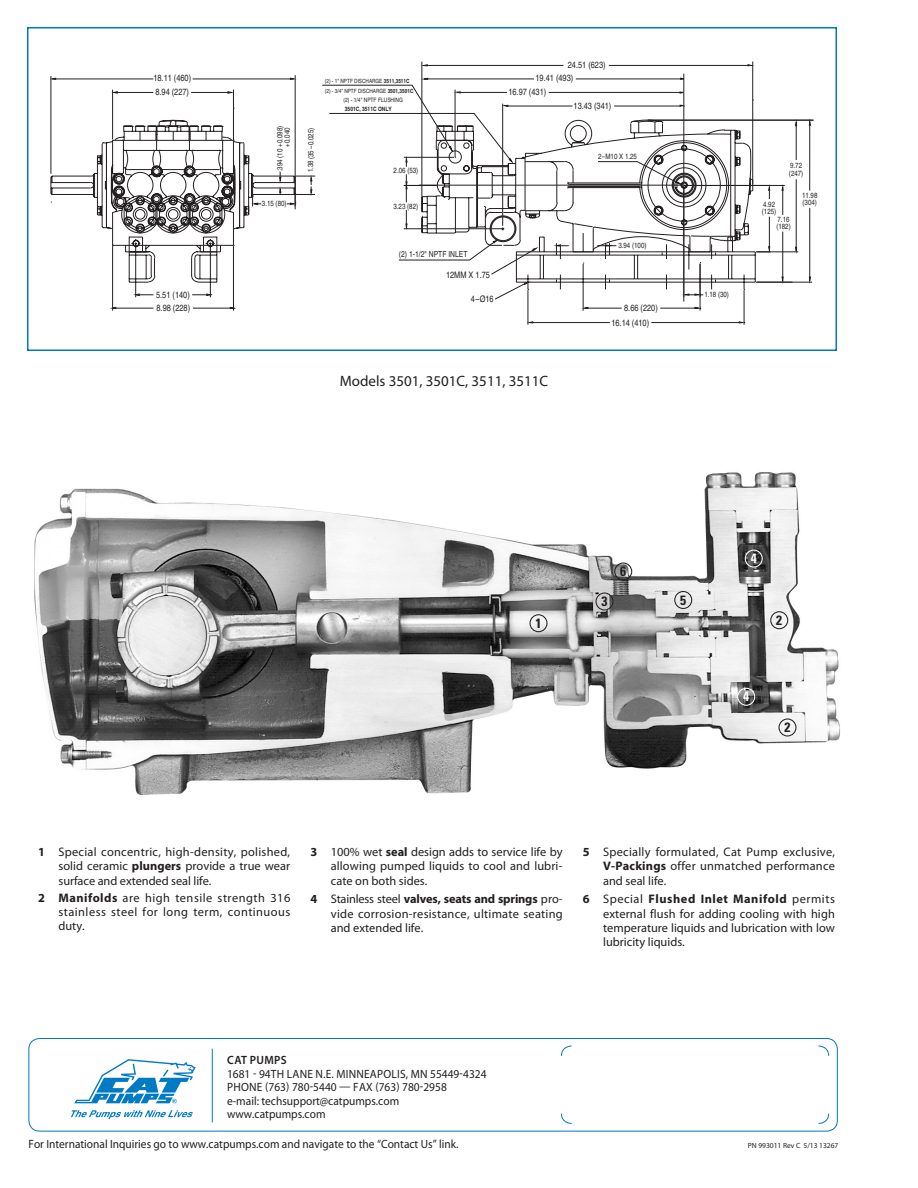
<style>
.page{position:relative;width:918px;height:1188px;background:#fff}
.page>*{position:absolute;margin:0;border:0;box-sizing:border-box;transform-origin:0 0}
.t1{font:15px "Myriad Pro";color:#231f20}
.t2{font:700 condensed 13.5px "Univers";color:#231f20}
.t3{font:700 condensed 13.5px "Univers";color:#fff}
.t4{font:12.3px/14.2px "Myriad Pro";letter-spacing:.01em;color:#231f20;text-align:justify}
.t5{font:12px "Myriad Pro";color:#231f20;scale:.95 1}
.t6{font:12px "Myriad Pro";letter-spacing:.02em;color:#231f20;scale:.95 1}
.t7{font:600 12px "Myriad Pro";letter-spacing:.025em;color:#231f20;scale:.95 1}
.t8{font:condensed 9px/13.5px "Helvetica";color:#231f20}
.t9{font:condensed 8.25px "Helvetica";color:#231f20}
.t10{font:condensed 7.5px/7.5px "Helvetica";color:#231f20}
.t11{font:7.5px "Myriad Pro";color:#231f20}
.t12{font:condensed 6px/9px "Helvetica";color:#231f20}
.t13{font:condensed 5.7px/9.9px "Helvetica";color:#231f20}
.s1{font-weight:700}
.s2{font-size:5.7px}
</style>
<div class="page">
<img style="left:34px;top:472px;width:806px;height:323px">
<svg style="left:322px;top:64px;width:432px;height:49px"></svg>
<svg style="left:50px;top:77px;width:246px;height:234px"></svg>
<svg style="left:108px;top:91px;width:208px;height:218px"></svg>
<svg style="left:329px;top:113px;width:485px;height:212px"></svg>
<div style="left:27px;top:27px;width:810px;height:324px;border:2px solid #0079c2"></div>
<div style="left:529px;top:614px;width:19px;height:18px;border:1px solid #231f20;border-radius:50%"></div>
<div style="left:674px;top:591px;width:18px;height:18px;border:1px solid #231f20;border-radius:50%"></div>
<div style="left:770px;top:611px;width:18px;height:18px;border:1px solid #231f20;border-radius:50%"></div>
<div style="left:778px;top:718px;width:19px;height:18px;border:1px solid #231f20;border-radius:50%"></div>
<div style="left:595px;top:592px;width:19px;height:18px;border:1px solid #231f20;border-radius:50%"></div>
<div style="left:737px;top:688px;width:18px;height:18px;border:1px solid #fff;border-radius:50%"></div>
<div style="left:614px;top:562px;width:18px;height:18px;border:1px solid #231f20;border-radius:50%"></div>
<div style="left:745px;top:550px;width:18px;height:18px;border:1px solid #fff;border-radius:50%"></div>
<div style="left:29px;top:1038px;width:809px;height:93px;border:1px solid #0079c2;border-radius:11px"></div>
<hr style="left:212px;top:1049px;width:1px;height:73px;background:#0079c2">
<svg style="left:71px;top:1059px;width:125px;height:60px"></svg>
<svg style="left:561px;top:1046px;width:11px;height:10px"></svg>
<svg style="left:818px;top:1046px;width:11px;height:10px"></svg>
<svg style="left:561px;top:1113px;width:11px;height:11px"></svg>
<svg style="left:818px;top:1113px;width:11px;height:11px"></svg>
<p class="t8" style="left:568px;top:58px;width:39px">24.51 (623)</p>
<p class="t8" style="left:153px;top:71px;width:39px;line-height:14.1px">18.11 (460)<br>8.94 (227)</p>
<p class="t8" style="left:508px;top:71px;width:66px;text-indent:27px">19.41 (493)<br>16.97 (431)</p>
<p class="t13" style="left:325px;top:76px;width:90px">(2) - 1" NPTF DISCHARGE <span class="s1">3511,3511C </span>(2) - 3/4” NPTF DISCHARGE <span class="s1">3501,3501C</span></p>
<p class="t12" style="left:343px;top:96px;width:61px"><span class="s2">(</span>2) - 1/4" NPTF FLUSHING<br><span class="s1">3501C, 3511C ONLY</span></p>
<p class="t8" style="left:574px;top:99px;width:39px">13.43 (341)</p>
<p class="t8" style="left:156px;top:288px;width:36px">5.51 (140)<br>8.98 (228)</p>
<p class="t10" style="left:276px;top:171px;width:47px;text-align:right;rotate:-90deg">.394 (10 +0.098) +0.040</p>
<p class="t10" style="left:307px;top:172px;width:46px;rotate:-90deg">1.38 (35 –0.025)</p>
<p class="t10" style="left:262px;top:200px;width:26px">3.15 (80)</p>
<p class="t10" style="left:394px;top:166px;width:26px">2.06 (53)</p>
<p class="t10" style="left:393px;top:202px;width:26px">3.23 (82)</p>
<p class="t9" style="left:399px;top:249px;width:70px">(2) 1-1/2" NPTF INLET</p>
<p class="t8" style="left:446px;top:268px;width:45px">12MM X 1.75</p>
<p class="t8" style="left:471px;top:292px;width:24px">4–Ø16</p>
<p class="t1" style="left:340px;top:373px;width:210px">Models 3501, 3501C, 3511, 3511C</p>
<p class="t10" style="left:598px;top:153px;width:40px">2–M10 X 1.25</p>
<p class="t10" style="left:618px;top:242px;width:30px">3.94 (100)</p>
<p class="t8" style="left:624px;top:301px;width:35px">8.66 (220)</p>
<p class="t8" style="left:611px;top:316px;width:39px">16.14 (410)</p>
<p class="t10" style="left:704px;top:291px;width:26px">1.18 (30)</p>
<p class="t10" style="left:789px;top:162px;width:16px">9.72 (247)</p>
<p class="t10" style="left:802px;top:191px;width:17px">11.98 (304)</p>
<p class="t10" style="left:762px;top:200px;width:16px">4.92 (125)</p>
<p class="t10" style="left:776px;top:215px;width:16px">7.16 (182)</p>
<p class="t2" style="left:536px;top:615px;width:7px">1</p>
<p class="t2" style="left:602px;top:593px;width:7px">3</p>
<p class="t2" style="left:620px;top:563px;width:7px">6</p>
<p class="t2" style="left:680px;top:592px;width:7px">5</p>
<p class="t3" style="left:751px;top:550px;width:7px">4</p>
<p class="t2" style="left:776px;top:612px;width:7px">2</p>
<p class="t3" style="left:743px;top:688px;width:7px">4</p>
<p class="t2" style="left:785px;top:719px;width:7px">2</p>
<p class="t4" style="left:58px;top:845px;width:233px;text-indent:-20px"><span class="s1">1</span> Special concentric, high-density, polished, solid ceramic <span class="s1">plungers</span> provide a true wear surface and extended seal life.</p>
<p class="t4" style="left:58px;top:891px;width:233px;text-indent:-20px"><span class="s1">2 Manifolds</span> are high tensile strength 316 stainless steel for long term, continuous duty.</p>
<p class="t4" style="left:331px;top:845px;width:233px;text-indent:-20px"><span class="s1">3</span> 100% wet <span class="s1">seal</span> design adds to service life by allowing pumped liquids to cool and lubri&shy;cate on both sides.</p>
<p class="t4" style="left:331px;top:892px;width:233px;text-indent:-20px"><span class="s1">4</span> Stainless steel <span class="s1">valves, seats and springs</span> pro&shy;vide corrosion-resistance, ultimate seating and extended life.</p>
<p class="t4" style="left:603px;top:845px;width:233px;text-indent:-20px"><span class="s1">5</span> Specially formulated, Cat Pump exclusive, <span class="s1">V-Packings</span> offer unmatched performance and seal life.</p>
<p class="t4" style="left:603px;top:892px;width:233px;text-indent:-20px"><span class="s1">6</span> Special <span class="s1">Flushed Inlet Manifold</span> permits external flush for adding cooling with high temperature liquids and lubrication with low lubricity liquids.</p>
<p class="t7" style="left:227px;top:1054px;width:64px">CAT PUMPS</p>
<p class="t6" style="left:227px;top:1067px;width:275px">1681 - 94TH LANE N.E. MINNEAPOLIS, MN 55449-4324</p>
<p class="t5" style="left:227px;top:1081px;width:233px">PHONE (763) 780-5440 — FAX (763) 780-2958</p>
<p class="t5" style="left:227px;top:1094px;width:183px">e-mail: techsupport@catpumps.com</p>
<p class="t5" style="left:227px;top:1108px;width:105px">www.catpumps.com</p>
<p class="t5" style="left:28px;top:1137px;width:454px">For International Inquiries go to www.catpumps.com and navigate to the “Contact Us” link.</p>
<p class="t11" style="left:748px;top:1141px;width:92px">PN 993011 Rev C 5/13 13267</p>
</div>
